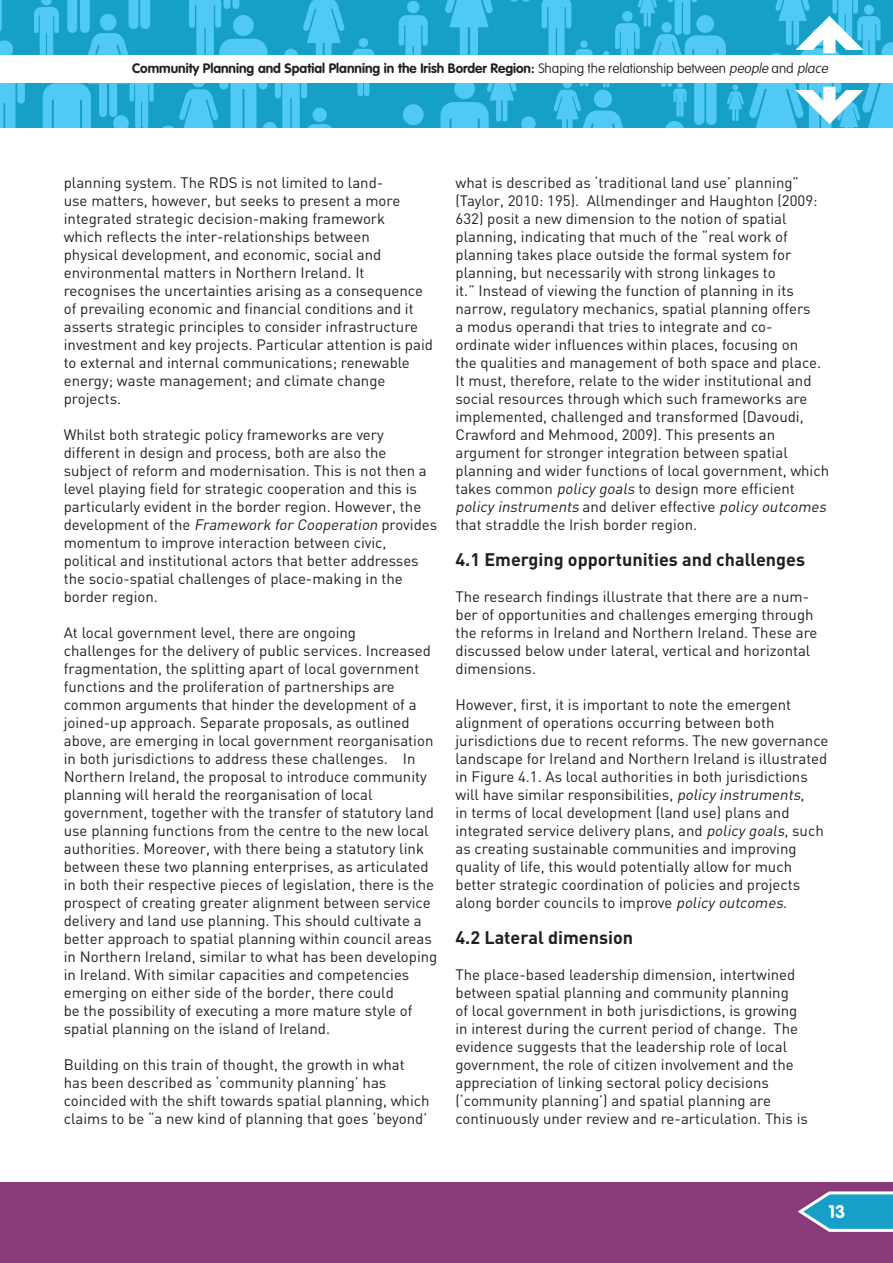
<style>
.page{position:relative;width:893px;height:1263px;background:#fff}
.page>*{position:absolute;margin:0;border:0;box-sizing:border-box;transform-origin:0 0}
.t1{font:700 18px "DIN";color:#231f20}
.t2{font:700 18px "VAG Rounded";color:#fff}
.t3{font:15px/18px "DIN";color:#231f20}
.t4{font:700 13.5px "VAG Rounded";color:#231f20}
.s1{font-weight:100}
.s2{font-weight:100;font-style:italic}
.s3{font-style:italic}
</style>
<div class="page">
<div style="left:0;top:1182px;width:893px;height:81px;background:#883a79"></div>
<div style="left:0;top:0;width:893px;height:128px;background:#16a0c7"></div>
<div style="left:403px;top:104px;width:21px;height:21px;background:#50caf5;border-radius:50%"></div>
<svg style="left:0;top:40px;width:25px;height:88px"></svg>
<svg style="left:352px;top:49px;width:22px;height:47px"></svg>
<div style="left:359px;top:38px;width:9px;height:9px;background:#50caf5;border-radius:50%"></div>
<svg style="left:0;top:0;width:2px;height:31px"></svg>
<svg style="left:34px;top:0;width:311px;height:128px"></svg>
<div style="left:284px;top:49px;width:14px;height:14px;background:#50caf5;border-radius:50%"></div>
<svg style="left:399px;top:15px;width:29px;height:40px"></svg>
<div style="left:407px;top:1px;width:12px;height:12px;background:#50caf5;border-radius:50%"></div>
<div style="left:0;top:55px;width:893px;height:28px;background:#fff"></div>
<svg style="left:440px;top:0;width:453px;height:128px"></svg>
<svg style="left:797px;top:1191px;width:96px;height:41px"></svg>
<p class="t4" style="left:132px;top:61px;width:700px">Community Planning and Spatial Planning in the Irish Border Region: <span class="s1">Shaping the relationship between</span> <span class="s2">people</span> <span class="s1">and</span> <span class="s2">place</span></p>
<p class="t3" style="left:64px;top:173px;width:371px">planning system. The RDS is not limited to land-<br>use matters, however, but seeks to present a more integrated strategic decision-making framework<br>which reflects the inter-relationships between<br>physical development, and economic, social and environmental matters in Northern Ireland. It recognises the uncertainties arising as a consequence of prevailing economic and financial conditions and it asserts strategic principles to consider infrastructure investment and key projects. Particular attention is paid to external and internal communications; renewable energy; waste management; and climate change projects.</p>
<p class="t3" style="left:64px;top:425px;width:375px">Whilst both strategic policy frameworks are very different in design and process, both are also the subject of reform and modernisation. This is not then a level playing field for strategic cooperation and this is particularly evident in the border region. However, the development of the <span class="s3">Framework for Cooperation</span> provides momentum to improve interaction between civic, political and institutional actors that better addresses the socio-spatial challenges of place-making in the border region.</p>
<p class="t3" style="left:64px;top:623px;width:375px">At local government level, there are ongoing<br>challenges for the delivery of public services. Increased fragmentation, the splitting apart of local government functions and the proliferation of partnerships are common arguments that hinder the development of a joined-up approach. Separate proposals, as outlined above, are emerging in local government reorganisation in both jurisdictions to address these challenges. In Northern Ireland, the proposal to introduce community planning will herald the reorganisation of local government, together with the transfer of statutory land use planning functions from the centre to the new local authorities. Moreover, with there being a statutory link between these two planning enterprises, as articulated in both their respective pieces of legislation, there is the prospect of creating greater alignment between service delivery and land use planning. This should cultivate a better approach to spatial planning within council areas in Northern Ireland, similar to what has been developing in Ireland. With similar capacities and competencies emerging on either side of the border, there could<br>be the possibility of executing a more mature style of spatial planning on the island of Ireland.</p>
<p class="t3" style="left:64px;top:1055px;width:367px">Building on this train of thought, the growth in what has been described as ‘community planning’ has coincided with the shift towards spatial planning, which claims to be “a new kind of planning that goes ‘beyond’</p>
<p class="t3" style="left:455px;top:173px;width:375px">what is described as ‘traditional land use’ planning” (Taylor, 2010: 195). Allmendinger and Haughton (2009:<br>632) posit a new dimension to the notion of spatial planning, indicating that much of the “real work of planning takes place outside the formal system for planning, but necessarily with strong linkages to<br>it.” Instead of viewing the function of planning in its narrow, regulatory mechanics, spatial planning offers<br>a modus operandi that tries to integrate and co&shy;ordinate wider influences within places, focusing on<br>the qualities and management of both space and place.<br>It must, therefore, relate to the wider institutional and social resources through which such frameworks are implemented, challenged and transformed (Davoudi, Crawford and Mehmood, 2009). This presents an argument for stronger integration between spatial planning and wider functions of local government, which takes common <span class="s3">policy goals</span> to design more efficient <span class="s3">policy instruments</span> a n d d e l i ve r e ffe ct i ve <span class="s3">policy outcomes </span>that straddle the Irish border region.</p>
<p class="t1" style="left:455px;top:548px;width:351px">4.1 Emerging opportunities and challenges</p>
<p class="t3" style="left:455px;top:587px;width:363px">The research findings illustrate that there are a num&shy;ber of opportunities and challenges emerging through the reforms in Ireland and Northern Ireland. These are discussed below under lateral, vertical and horizontal dimensions.</p>
<p class="t3" style="left:455px;top:695px;width:374px">However, first, it is important to note the emergent alignment of operations occurring between both jurisdictions due to recent reforms. The new governance landscape for Ireland and Northern Ireland is illustrated in Figure 4.1. As local authorities in both jurisdictions will have similar responsibilities, <span class="s3">policy instruments</span>,<br>in terms of local development (land use) plans and integrated service delivery plans, and <span class="s3">policy goals</span>, such as creating sustainable communities and improving quality of life, this would potentially allow for much better strategic coordination of policies and projects along border councils to improve <span class="s3">policy outcomes</span>.</p>
<p class="t1" style="left:455px;top:926px;width:179px">4.2 Lateral dimension</p>
<p class="t3" style="left:455px;top:965px;width:354px">The place-based leadership dimension, intertwined between spatial planning and community planning<br>of local government in both jurisdictions, is growing in interest during the current period of change. The evidence suggests that the leadership role of local government, the role of citizen involvement and the appreciation of linking sectoral policy decisions (‘community planning’) and spatial planning are continuously under review and re-articulation. This is</p>
<p class="t2" style="left:828px;top:1201px;width:18px">13</p>
</div>
